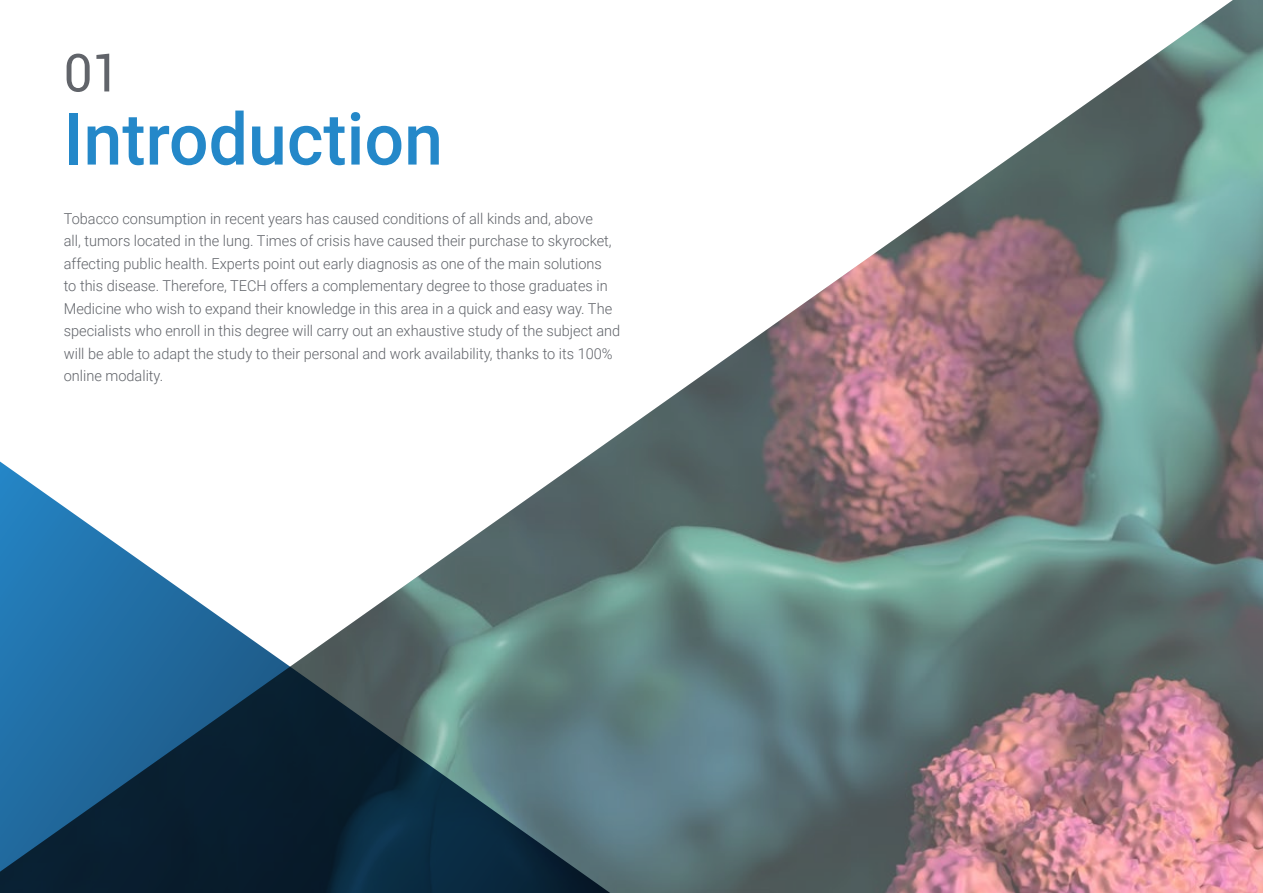
<style>
.page{position:relative;width:1263px;height:893px;background:#fff}
.page>*{position:absolute;margin:0;border:0;box-sizing:border-box;transform-origin:0 0}
.t1{font:500 72px "Roboto";color:#2488c9}
.t2{font:52.5px "Roboto";color:#61646a}
.t3{font:300 15px/22.5px "Roboto";color:#61646a}
</style>
<div class="page">
<img style="left:602px;top:0;width:661px;height:893px">
<svg style="left:0;top:446px;width:640px;height:447px"></svg>
<h2 class="t2" style="left:64px;top:36px;width:58px">01</h2>
<h1 class="t1" style="left:64px;top:89px;width:381px">Introduction</h1>
<p class="t3" style="left:64px;top:207px;width:558px">Tobacco consumption in recent years has caused conditions of all kinds and, above<br>all, tumors located in the lung. Times of crisis have caused their purchase to skyrocket, affecting public health. Experts point out early diagnosis as one of the main solutions<br>to this disease. Therefore, TECH offers a complementary degree to those graduates in Medicine who wish to expand their knowledge in this area in a quick and easy way. The specialists who enroll in this degree will carry out an exhaustive study of the subject and will be able to adapt the study to their personal and work availability, thanks to its 100% online modality.</p>
</div>
